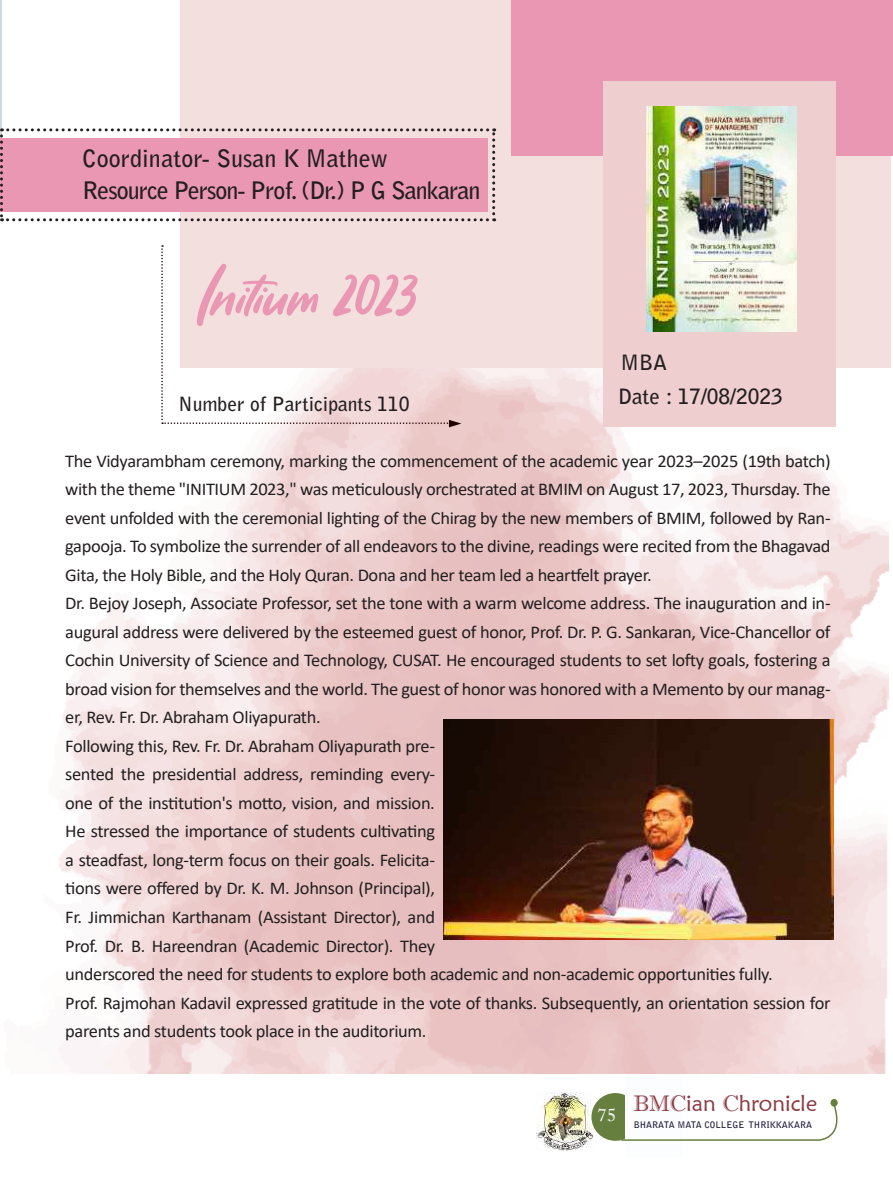
<style>
.page{position:relative;width:893px;height:1191px;background:#fff}
.page>*{position:absolute;margin:0;border:0;box-sizing:border-box;transform-origin:0 0}
.t1{font:57px "On My Way";color:#ea97b3}
.t2{font:700 24px/31.8px "Bell Gothic Std";letter-spacing:-.04em;color:#231f20}
.t3{font:22.5px "Maiandra GD";color:#8d3b42}
.t4{font:700 21px "Bell Gothic Std";color:#231f20}
.t5{font:700 19.5px "Bell Gothic Std";color:#231f20}
.t6{font:18px/28.5px "Calibri";letter-spacing:-.02em;color:#231f20}
.t7{font:18px "Imprint MT Shadow";color:#fbfdfe}
.t8{font:700 9px "Bell Gothic Std";color:#1f1c3b}
.s1{font-family:"Imprint MT Shadow"}
</style>
<div class="page">
<img style="left:536px;top:1092px;width:57px;height:58px">
<div style="left:591px;top:1093px;width:48px;height:47px;background:#667f3f;border-radius:24px"></div>
<div style="left:626px;top:1064px;width:57px;height:92px;background:#fbfdfe"></div>
<div style="left:830px;top:1099px;width:8px;height:7px;background:#667f3f;border-radius:50%"></div>
<svg style="left:620px;top:1103px;width:218px;height:38px"></svg>
<hr style="left:0;top:0;width:1px;height:173px;background:#d3d8e0">
<img style="left:59px;top:367px;width:830px;height:706px">
<div style="left:180px;top:0;width:710px;height:367px;background:#f2dfde"></div>
<div style="left:511px;top:1px;width:381px;height:155px;background:#ea97b3"></div>
<div style="left:603px;top:81px;width:232px;height:345px;background:#eececf"></div>
<svg style="left:161px;top:245px;width:300px;height:182px"></svg>
<svg style="left:0;top:128px;width:495px;height:93px"></svg>
<img style="left:646px;top:106px;width:150px;height:226px">
<img style="left:444px;top:720px;width:389px;height:219px">
<h2 class="t2" style="left:82px;top:142px;width:400px">Coordinator- Susan K Mathew<br>Resource Person- Prof. (Dr.) P G Sankaran</h2>
<h1 class="t1" style="left:199px;top:260px;width:218px">Initium 2023</h1>
<p class="t4" style="left:621px;top:350px;width:48px">MBA</p>
<p class="t5" style="left:179px;top:392px;width:232px">Number of Participants 110</p>
<p class="t4" style="left:618px;top:384px;width:166px">Date : 17/08/2023</p>
<p class="t6" style="left:65px;top:446px;width:767px">The Vidyarambham ceremony, marking the commencement of the academic year 2023–2025 (19th batch) with the theme "INITIUM 2023," was meticulously orchestrated at BMIM on August 17, 2023, Thursday. The event unfolded with the ceremonial lighting of the Chirag by the new members of BMIM, followed by Ran&shy;gapooja. To symbolize the surrender of all endeavors to the divine, readings were recited from the Bhagavad Gita, the Holy Bible, and the Holy Quran. Dona and her team led a heartfelt prayer.<br>Dr. Bejoy Joseph, Associate Professor, set the tone with a warm welcome address. The inauguration and in&shy;augural address were delivered by the esteemed guest of honor, Prof. Dr. P. G. Sankaran, Vice-Chancellor of Cochin University of Science and Technology, CUSAT. He encouraged students to set lofty goals, fostering a broad vision for themselves and the world. The guest of honor was honored with a Memento by our manag&shy;er, Rev. Fr. Dr. Abraham Oliyapurath.<br>Following this, Rev. Fr. Dr. Abraham Oliyapurath pre-<br>sented the presidential address, reminding every-<br>one of the institution's motto, vision, and mission.<br>He stressed the importance of students cultivating<br>a steadfast, long-term focus on their goals. Felicita-<br>tions were offered by Dr. K. M. Johnson (Principal),<br>Fr. Jimmichan Karthanam (Assistant Director), and<br>Prof. Dr. B. Hareendran (Academic Director). They<br>underscored the need for students to explore both academic and non-academic opportunities fully.<br>Prof. Rajmohan Kadavil expressed gratitude in the vote of thanks. Subsequently, an orientation session for parents and students took place in the auditorium.</p>
<p class="t7" style="left:598px;top:1104px;width:20px">75</p>
<p class="t3" style="left:633px;top:1089px;width:185px"><span class="s1">BMC</span>ian <span class="s1">C</span>hronicle</p>
<p class="t8" style="left:634px;top:1119px;width:180px">BHARATA MATA COLLEGE THRIKKAKARA</p>
</div>
